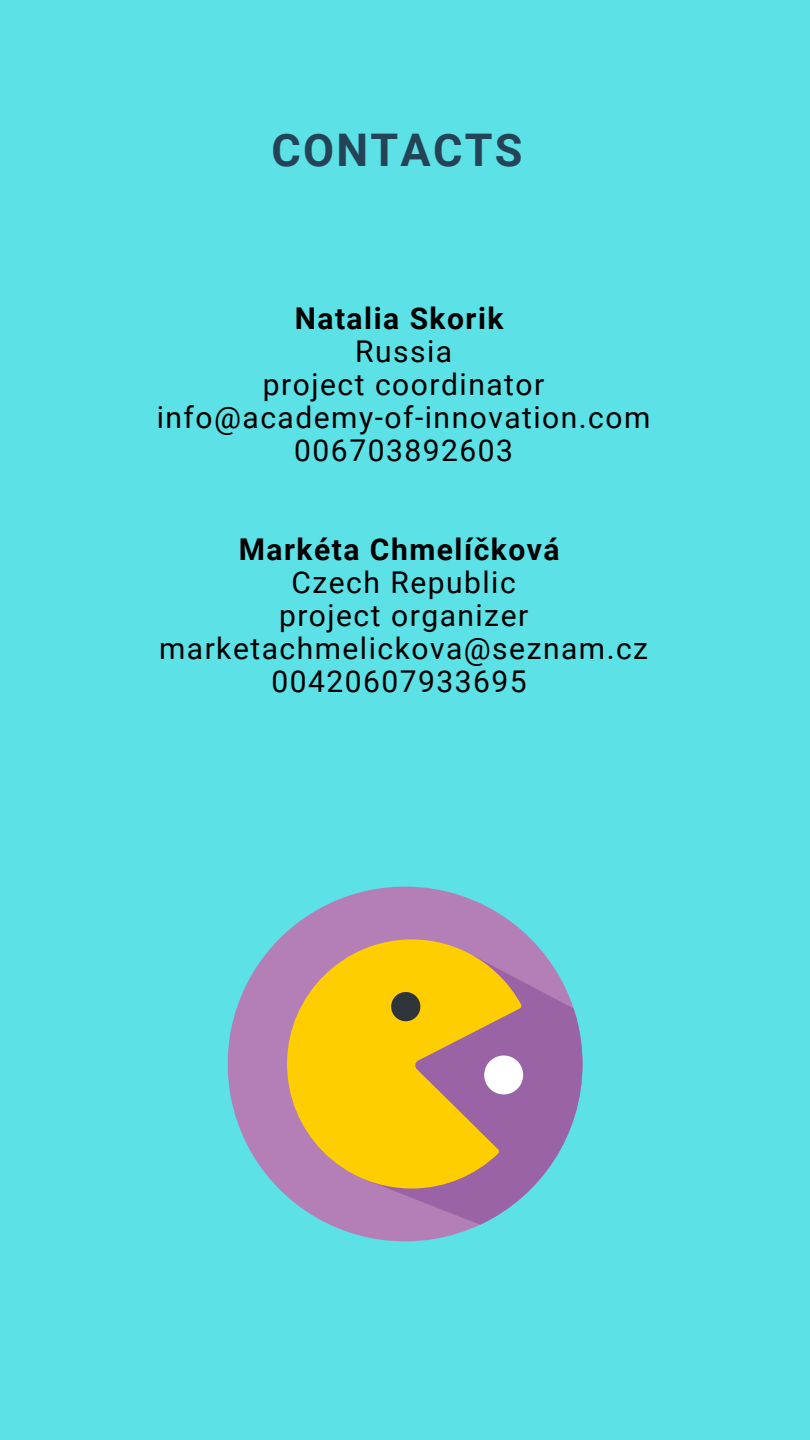
<style>
.page{position:relative;width:810px;height:1440px;background:#5ce1e6}
.page>*{position:absolute;margin:0;border:0;box-sizing:border-box;transform-origin:0 0}
.t1{font:700 45px "Roboto";letter-spacing:.05em;color:#244357}
.t2{font:30px/33px "Roboto";letter-spacing:.05em;color:#000;text-align:center}
.t3{font:700 30px "Roboto";letter-spacing:.05em;color:#000}
</style>
<div class="page">
<svg style="left:228px;top:887px;width:316px;height:354px;fill:#b47fb6"></svg>
<svg style="left:336px;top:954px;width:246px;height:271px;fill:#9a63a6"></svg>
<svg style="left:286px;top:939px;width:236px;height:250px;background:#e1af39"></svg>
<svg style="left:391px;top:992px;width:29px;height:29px"></svg>
<svg style="left:484px;top:1056px;width:39px;height:38px"></svg>
<h1 class="t1" style="left:271px;top:118px;width:253px">CONTACTS</h1>
<p class="t3" style="left:295px;top:298px;width:210px">Natalia Skorik</p>
<p class="t2" style="left:157px;top:334px;width:495px">Russia<br>project coordinator info@academy-of-innovation.com<br>006703892603</p>
<p class="t3" style="left:239px;top:529px;width:322px">Markéta Chmelíčková</p>
<p class="t2" style="left:159px;top:565px;width:491px">Czech Republic<br>project organizer marketachmelickova@seznam.cz<br>00420607933695</p>
</div>
